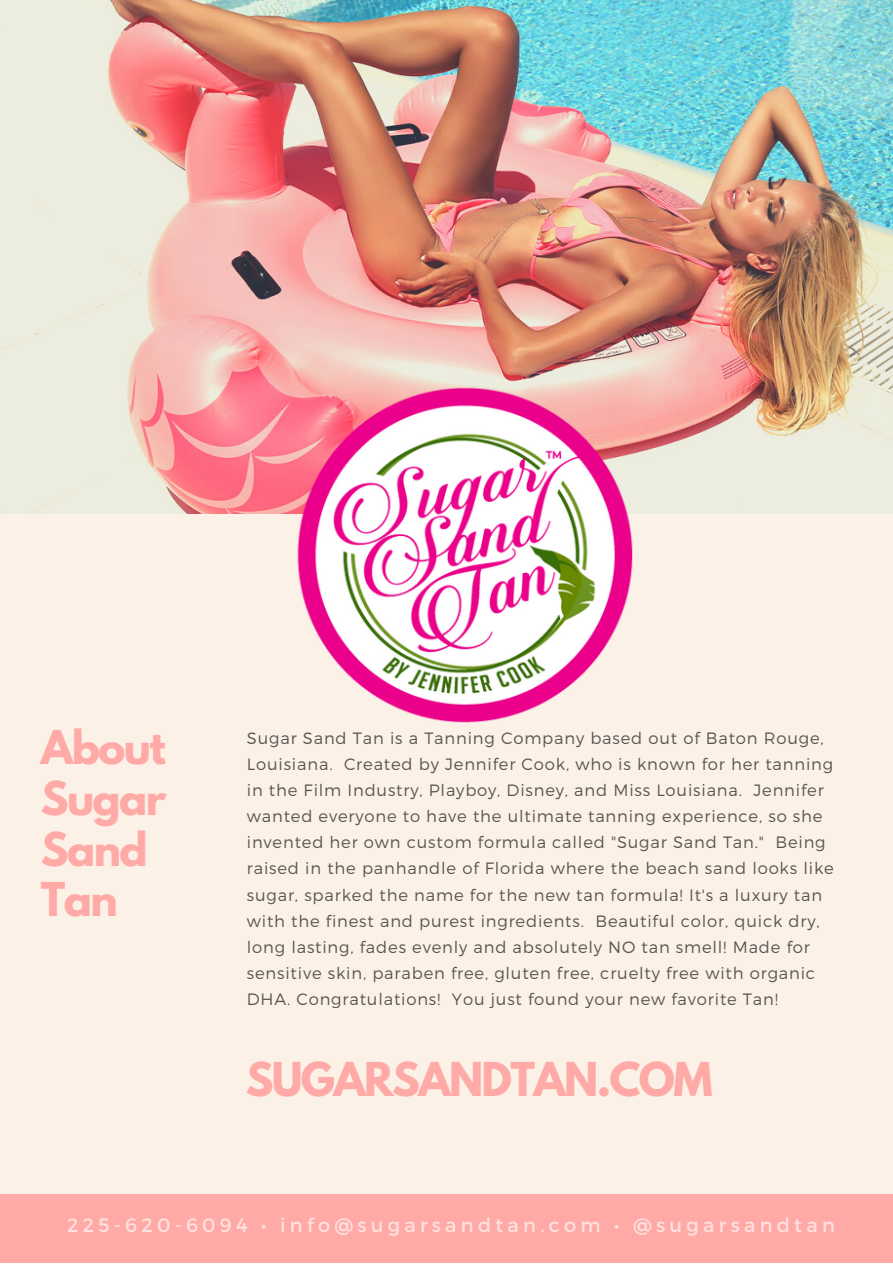
<style>
.page{position:relative;width:893px;height:1264px;background:#fff}
.page>*{position:absolute;margin:0;border:0;box-sizing:border-box;transform-origin:0 0}
.t1{font:700 41.25px/50.6px "League Spartan";letter-spacing:-.04em;color:#ffaaa6}
.t2{font:19.35px "Montserrat";letter-spacing:.22em;color:#fff}
.t3{font:300 16.35px/26.1px "Montserrat";letter-spacing:.05em;color:#000}
</style>
<div class="page">
<div style="left:0;top:0;width:892px;height:1262px;background:#fcf1e7"></div>
<img style="left:0;top:0;width:892px;height:514px">
<img style="left:290px;top:379px;width:347px;height:344px">
<div style="left:0;top:1193px;width:892px;height:69px;background:#ffaaa6"></div>
<h1 class="t1" style="left:41px;top:727px;width:127px">About<br>Sugar<br>Sand<br>Tan</h1>
<p class="t3" style="left:247px;top:724px;width:588px">Sugar Sand Tan is a Tanning Company based out of Baton Rouge, Louisiana. Created by Jennifer Cook, who is known for her tanning in the Film Industry, Playboy, Disney, and Miss Louisiana. Jennifer wanted everyone to have the ultimate tanning experience, so she invented her own custom formula called "Sugar Sand Tan." Being raised in the panhandle of Florida where the beach sand looks like sugar, sparked the name for the new tan formula! It's a luxury tan with the finest and purest ingredients. Beautiful color, quick dry, long lasting, fades evenly and absolutely NO tan smell! Made for sensitive skin, paraben free, gluten free, cruelty free with organic DHA. Congratulations! You just found your new favorite Tan!</p>
<h1 class="t1" style="left:246px;top:1059px;width:468px">SUGARSANDTAN.COM</h1>
<p class="t2" style="left:67px;top:1212px;width:769px">225-620-6094 • info@sugarsandtan.com • @sugarsandtan</p>
</div>
